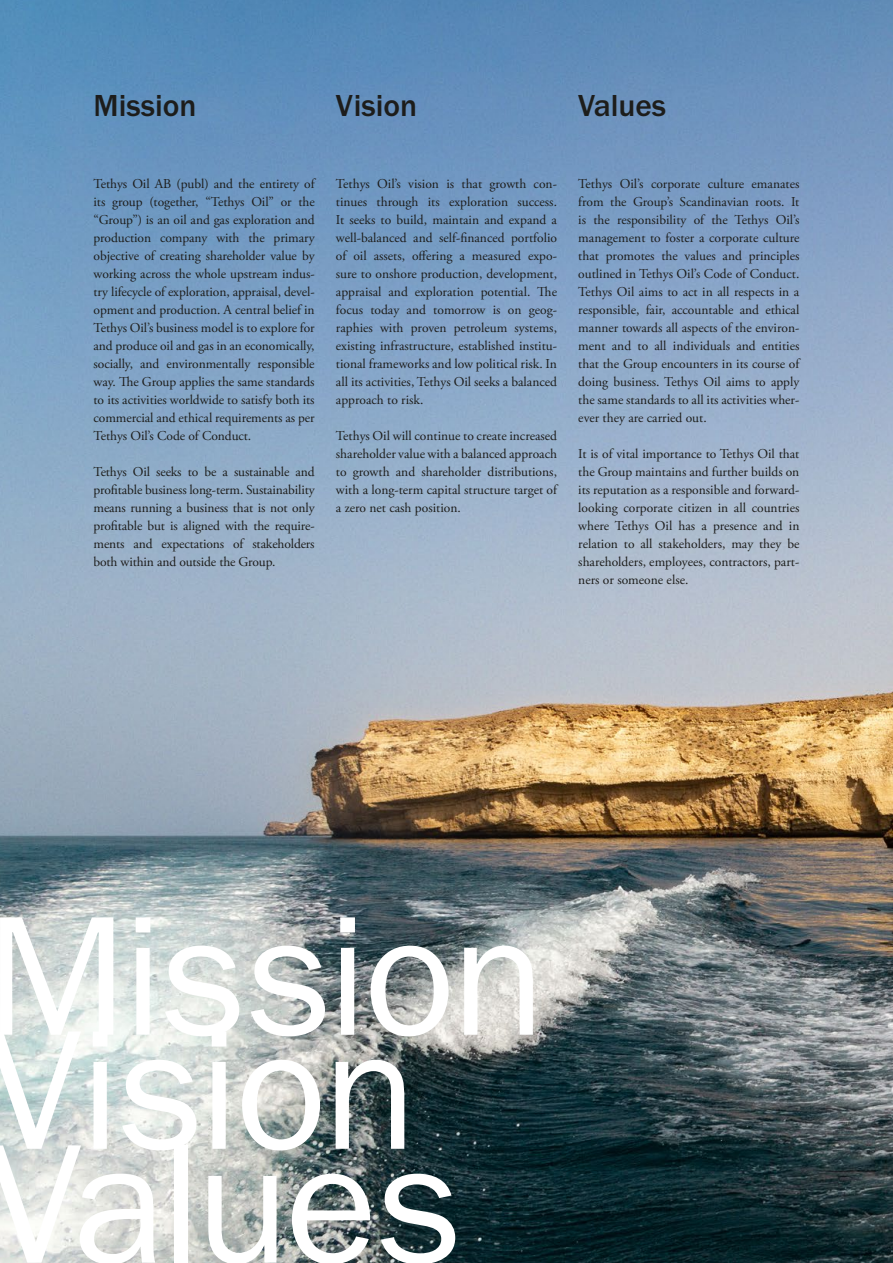
<style>
.page{position:relative;width:893px;height:1263px;background:#fff}
.page>*{position:absolute;margin:0;border:0;box-sizing:border-box;transform-origin:0 0}
.t1{font:171px "ITC Franklin Gothic Std";letter-spacing:-.025em;color:#fff}
.t2{font:500 31.5px "ITC Franklin Gothic Std";color:#1d1d1b}
.t3{font:13.5px/18px "Adobe Garamond Pro";color:#1d1d1b;text-align:justify}
</style>
<div class="page">
<img style="left:0;top:0;width:893px;height:1263px">
<h2 class="t2" style="left:94px;top:87px;width:104px">Mission</h2>
<h2 class="t2" style="left:336px;top:87px;width:83px">Vision</h2>
<h2 class="t2" style="left:578px;top:87px;width:89px">Values</h2>
<p class="t3" style="left:94px;top:175px;width:223px">Tethys Oil AB (publ) and the entirety of its group (together, “Tethys Oil” or the “Group”) is an oil and gas exploration and production company with the primary objective of creating shareholder value by working across the whole upstream indus&shy;try lifecycle of exploration, appraisal, devel&shy;opment and production. A central belief in Tethys Oil’s business model is to explore for and produce oil and gas in an economically, socially, and environmentally responsible way. The Group applies the same standards to its activities worldwide to satisfy both its commercial and ethical requirements as per Tethys Oil’s Code of Conduct.</p>
<p class="t3" style="left:94px;top:463px;width:223px">Tethys Oil seeks to be a sustainable and profitable business long-term. Sustainability means running a business that is not only profitable but is aligned with the require&shy;ments and expectations of stakeholders both within and outside the Group.</p>
<p class="t3" style="left:336px;top:175px;width:223px">Tethys Oil’s vision is that growth con&shy;tinues through its exploration success.<br>It seeks to build, maintain and expand a well-balanced and self-financed portfolio of oil assets, offering a measured expo&shy;sure to onshore production, development, appraisal and exploration potential. The focus today and tomorrow is on geog&shy;raphies with proven petroleum systems, existing infrastructure, established institu&shy;tional frameworks and low political risk. In all its activities, Tethys Oil seeks a balanced approach to risk.</p>
<p class="t3" style="left:336px;top:427px;width:223px">Tethys Oil will continue to create increased shareholder value with a balanced approach to growth and shareholder distributions, with a long-term capital structure target of a zero net cash position.</p>
<p class="t3" style="left:578px;top:175px;width:223px">Tethys Oil’s corporate culture emanates from the Group’s Scandinavian roots. It is the responsibility of the Tethys Oil’s management to foster a corporate culture that promotes the values and principles outlined in Tethys Oil’s Code of Conduct.<br>Tethys Oil aims to act in all respects in a responsible, fair, accountable and ethical manner towards all aspects of the environ&shy;ment and to all individuals and entities that the Group encounters in its course of doing business. Tethys Oil aims to apply the same standards to all its activities wher&shy;ever they are carried out.</p>
<p class="t3" style="left:578px;top:445px;width:223px">It is of vital importance to Tethys Oil that the Group maintains and further builds on its reputation as a responsible and forward&shy;looking corporate citizen in all countries where Tethys Oil has a presence and in relation to all stakeholders, may they be shareholders, employees, contractors, part&shy;ners or someone else.</p>
<h1 class="t1" style="left:-14px;top:878px;width:560px">Mission</h1>
<h1 class="t1" style="left:-14px;top:992px;width:431px">Vision</h1>
<h1 class="t1" style="left:-14px;top:1106px;width:478px">Values</h1>
</div>
